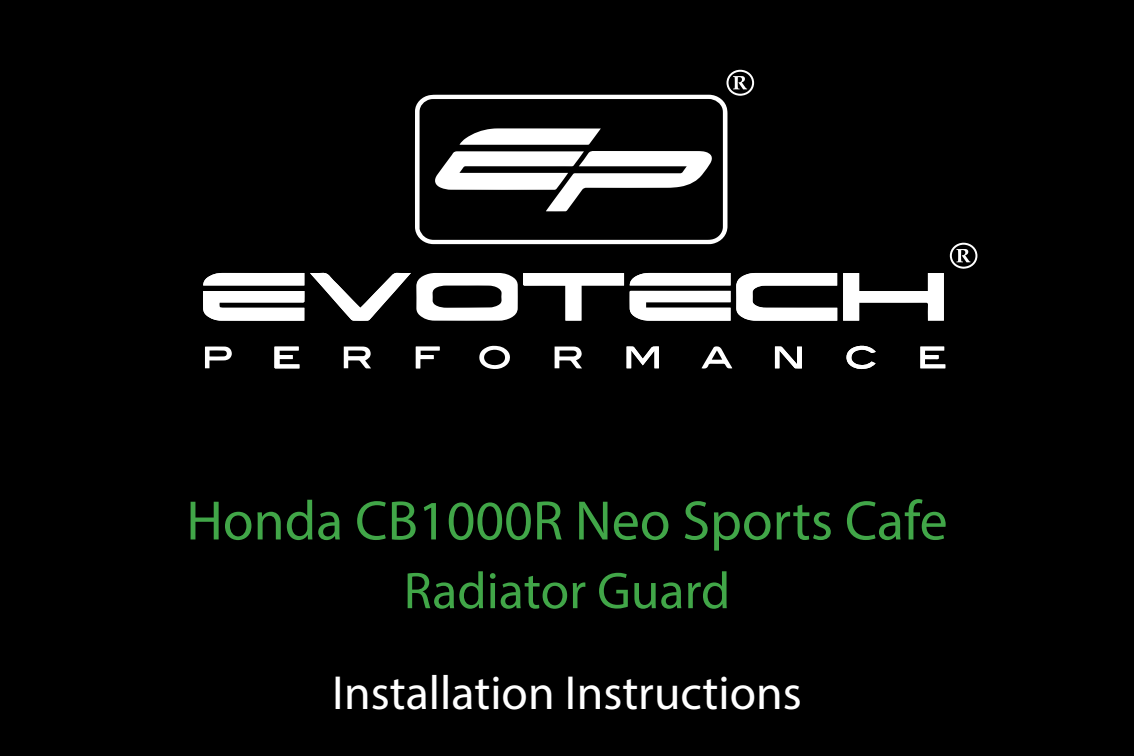
<style>
.page{position:relative;width:1134px;height:756px;background:#000}
.page>*{position:absolute;margin:0;border:0;box-sizing:border-box;transform-origin:0 0}
.t1{font:56px "Myriad Pro";color:#41a648}
.t2{font:52px "Myriad Pro";color:#41a648}
.t3{font:48px "Myriad Pro";color:#fff}
</style>
<div class="page">
<svg style="left:203px;top:291px;width:101px;height:30px;background:#d7d7d7"></svg>
<svg style="left:843px;top:273px;width:101px;height:48px"></svg>
<svg style="left:310px;top:273px;width:314px;height:48px"></svg>
<svg style="left:203px;top:273px;width:101px;height:12px"></svg>
<svg style="left:630px;top:273px;width:207px;height:48px"></svg>
<svg style="left:627px;top:346px;width:32px;height:22px"></svg>
<svg style="left:555px;top:346px;width:27px;height:22px"></svg>
<svg style="left:344px;top:346px;width:27px;height:22px"></svg>
<svg style="left:274px;top:347px;width:25px;height:21px"></svg>
<svg style="left:775px;top:346px;width:27px;height:22px"></svg>
<svg style="left:920px;top:347px;width:25px;height:21px"></svg>
<svg style="left:479px;top:346px;width:31px;height:23px"></svg>
<svg style="left:205px;top:346px;width:27px;height:22px"></svg>
<svg style="left:701px;top:346px;width:31px;height:23px"></svg>
<svg style="left:846px;top:345px;width:30px;height:24px"></svg>
<svg style="left:416px;top:347px;width:24px;height:21px"></svg>
<svg style="left:415px;top:95px;width:312px;height:149px"></svg>
<svg style="left:433px;top:151px;width:281px;height:60px"></svg>
<svg style="left:459px;top:128px;width:142px;height:17px;background:#d6d6d6"></svg>
<svg style="left:726px;top:70px;width:28px;height:26px"></svg>
<svg style="left:950px;top:243px;width:27px;height:26px"></svg>
<p class="t1" style="left:186px;top:486px;width:763px">Honda CB1000R Neo Sports Cafe</p>
<p class="t2" style="left:404px;top:559px;width:328px">Radiator Guard</p>
<p class="t3" style="left:332px;top:663px;width:471px">Installation Instructions</p>
</div>
